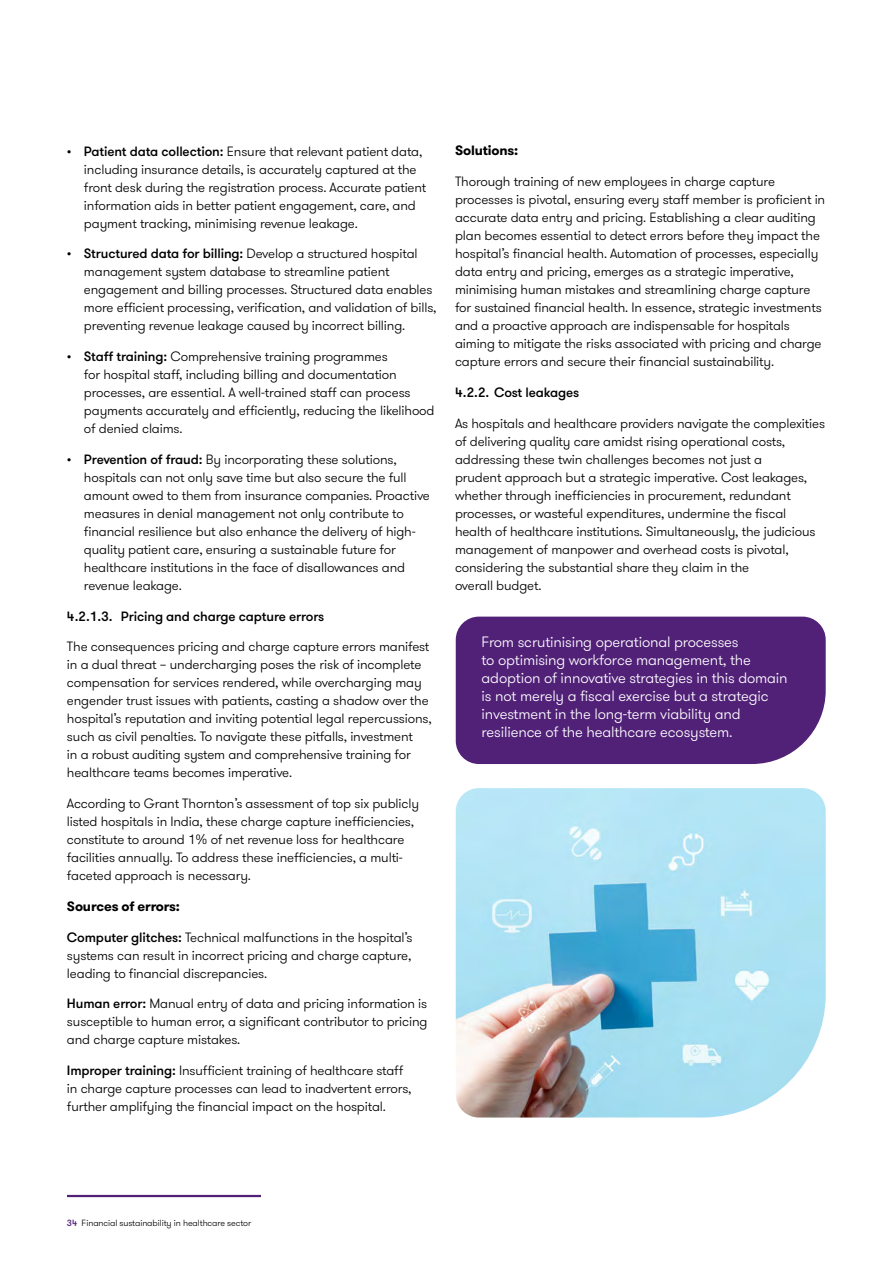
<style>
.page{position:relative;width:893px;height:1263px;background:#fff}
.page>*{position:absolute;margin:0;border:0;box-sizing:border-box;transform-origin:0 0}
.t1{font:300 15px/18px "GT Walsheim Pro";letter-spacing:-.01em;color:#fff}
.t2{font:300 13.5px/18px "GT Walsheim Pro";letter-spacing:-.01em;color:#000}
.t3{font:500 13.5px "GT Walsheim Pro";letter-spacing:-.01em;color:#000}
.t4{font:700 13.5px "GT Walsheim Pro";letter-spacing:-.01em;color:#000}
.t5{font:300 9px "GT Walsheim Pro";letter-spacing:-.01em;color:#000}
.s1{font-weight:500}
.s2{font-weight:500;color:#512178}
</style>
<div class="page">
<hr style="left:67px;top:1195px;width:194px;height:2px;background:#512178">
<div style="left:456px;top:617px;width:370px;height:147px;background:#512178"></div>
<img style="left:456px;top:788px;width:370px;height:329px">
<p class="t2" style="left:84px;top:142px;width:344px;text-indent:-17px"><span class="s1">• Patient data collection:</span> Ensure that relevant patient data, including insurance details, is accurately captured at the front desk during the registration process. Accurate patient information aids in better patient engagement, care, and payment tracking, minimising revenue leakage.</p>
<p class="t2" style="left:84px;top:245px;width:354px;text-indent:-17px"><span class="s1">• Structured data for billing:</span> Develop a structured hospital management system database to streamline patient engagement and billing processes. Structured data enables more efficient processing, verification, and validation of bills, preventing revenue leakage caused by incorrect billing.</p>
<p class="t2" style="left:84px;top:348px;width:352px;text-indent:-17px"><span class="s1">• Staff training:</span> Comprehensive training programmes<br>for hospital staff, including billing and documentation processes, are essential. A well-trained staff can process payments accurately and efficiently, reducing the likelihood of denied claims.</p>
<p class="t2" style="left:84px;top:450px;width:347px;text-indent:-17px"><span class="s1">• Prevention of fraud:</span> By incorporating these solutions, hospitals can not only save time but also secure the full amount owed to them from insurance companies. Proactive measures in denial management not only contribute to financial resilience but also enhance the delivery of high&shy;quality patient care, ensuring a sustainable future for healthcare institutions in the face of disallowances and revenue leakage.</p>
<p class="t3" style="left:67px;top:607px;width:259px">4.2.1.3. Pricing and charge capture errors</p>
<p class="t2" style="left:67px;top:638px;width:366px">The consequences pricing and charge capture errors manifest in a dual threat – undercharging poses the risk of incomplete compensation for services rendered, while overcharging may engender trust issues with patients, casting a shadow over the hospital’s reputation and inviting potential legal repercussions, such as civil penalties. To navigate these pitfalls, investment<br>in a robust auditing system and comprehensive training for healthcare teams becomes imperative.</p>
<p class="t2" style="left:67px;top:795px;width:354px">According to Grant Thornton’s assessment of top six publicly listed hospitals in India, these charge capture inefficiencies, constitute to around 1% of net revenue loss for healthcare facilities annually. To address these inefficiencies, a multi&shy;faceted approach is necessary.</p>
<p class="t4" style="left:67px;top:897px;width:115px">Sources of errors:</p>
<p class="t2" style="left:67px;top:928px;width:347px;text-align:justify"><span class="s1">Computer glitches:</span> Technical malfunctions in the hospital’s systems can result in incorrect pricing and charge capture, leading to financial discrepancies.</p>
<p class="t2" style="left:67px;top:995px;width:362px;text-align:justify"><span class="s1">Human error:</span> Manual entry of data and pricing information is susceptible to human error, a significant contributor to pricing and charge capture mistakes.</p>
<p class="t2" style="left:67px;top:1062px;width:346px"><span class="s1">Improper training:</span> Insufficient training of healthcare staff in charge capture processes can lead to inadvertent errors, further amplifying the financial impact on the hospital.</p>
<p class="t4" style="left:455px;top:142px;width:65px">Solutions:</p>
<p class="t2" style="left:455px;top:173px;width:372px">Thorough training of new employees in charge capture processes is pivotal, ensuring every staff member is proficient in accurate data entry and pricing. Establishing a clear auditing plan becomes essential to detect errors before they impact the hospital’s financial health. Automation of processes, especially data entry and pricing, emerges as a strategic imperative, minimising human mistakes and streamlining charge capture for sustained financial health. In essence, strategic investments and a proactive approach are indispensable for hospitals aiming to mitigate the risks associated with pricing and charge capture errors and secure their financial sustainability.</p>
<p class="t3" style="left:455px;top:384px;width:126px">4.2.2. Cost leakages</p>
<p class="t2" style="left:455px;top:414px;width:372px">As hospitals and healthcare providers navigate the complexities of delivering quality care amidst rising operational costs, addressing these twin challenges becomes not just a<br>prudent approach but a strategic imperative. Cost leakages, whether through inefficiencies in procurement, redundant processes, or wasteful expenditures, undermine the fiscal health of healthcare institutions. Simultaneously, the judicious management of manpower and overhead costs is pivotal, considering the substantial share they claim in the<br>overall budget.</p>
<p class="t1" style="left:482px;top:633px;width:308px">From scrutinising operational processes<br>to optimising workforce management, the adoption of innovative strategies in this domain is not merely a fiscal exercise but a strategic investment in the long-term viability and resilience of the healthcare ecosystem.</p>
<p class="t5" style="left:67px;top:1217px;width:186px"><span class="s2">34</span> Financial sustainability in healthcare sector</p>
</div>
